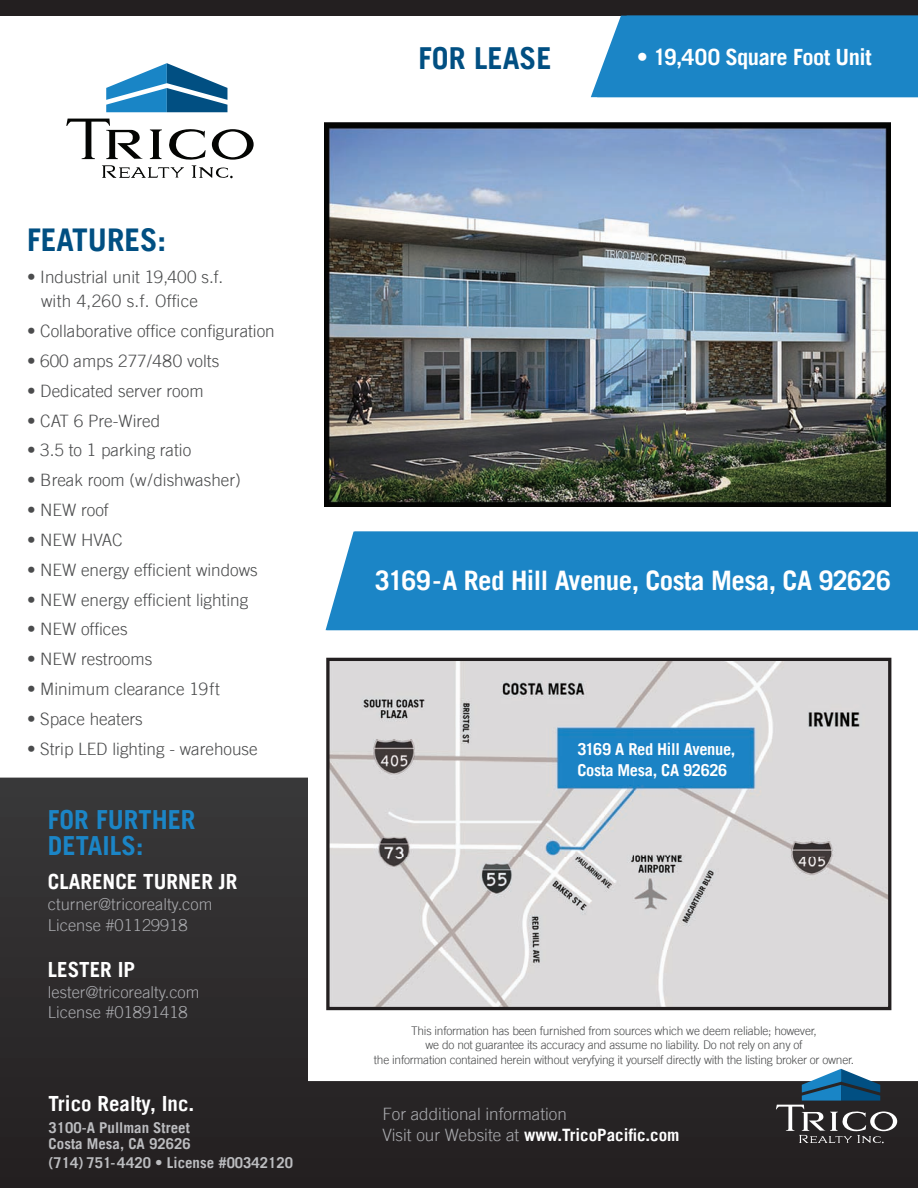
<style>
.page{position:relative;width:918px;height:1188px;background:#fff}
.page>*{position:absolute;margin:0;border:0;box-sizing:border-box;transform-origin:0 0}
.t1{font:700 31.35px "Trade Gothic LT";color:#014f82}
.t2{font:700 30.3px "Trade Gothic LT";color:#014f82}
.t3{font:700 26.85px "Trade Gothic LT";letter-spacing:-.02em;color:#fff}
.t4{font:700 26.25px/25.3px "Trade Gothic LT";color:#1b85c6}
.t5{font:700 22.35px "Trade Gothic LT";letter-spacing:-.02em;color:#fff}
.t6{font:700 20.85px "Trade Gothic LT";color:#fff}
.t7{font:300 17.1px/23.9px "Trade Gothic LT";color:#4b4c4d}
.t8{font:300 17.1px/20.9px "Trade Gothic LT";color:#a8a9ad}
.t9{font:300 16.5px/21px "Trade Gothic LT";color:#a8a9ad}
.t10{font:700 16.5px/21px "Trade Gothic LT";letter-spacing:-.02em;color:#fff}
.t11{font:700 15px/15.9px "Trade Gothic LT";color:#bcbdc0}
.t12{font:300 12px/14.4px "Trade Gothic LT";letter-spacing:-.02em;color:#4b4c4d;text-align:center}
.s1{font-weight:700;color:#fff}
</style>
<div class="page">
<div style="left:327px;top:532px;width:591px;height:98px;background:#1b85c6"></div>
<img style="left:325px;top:123px;width:566px;height:383px">
<svg style="left:0;top:778px;width:918px;height:410px;background:#2b2829"></svg>
<div style="left:0;top:0;width:918px;height:16px;background:#231f20"></div>
<div style="left:591px;top:15px;width:327px;height:82px;background:#1b85c6"></div>
<div style="left:308px;top:632px;width:610px;height:449px;background:#fff"></div>
<img style="left:330px;top:662px;width:557px;height:344px">
<div style="left:326px;top:658px;width:565px;height:352px;border:3px solid #231f20"></div>
<svg style="left:776px;top:1069px;width:121px;height:74px"></svg>
<svg style="left:106px;top:63px;width:121px;height:49px"></svg>
<svg style="left:66px;top:119px;width:188px;height:59px"></svg>
<h1 class="t1" style="left:27px;top:220px;width:141px">FEATURES:</h1>
<p class="t7" style="left:41px;top:265px;width:184px;text-indent:-14px">• Industrial unit 19,400 s.f. with 4,260 s.f. Office</p>
<p class="t7" style="left:27px;top:319px;width:249px">• Collaborative office configuration</p>
<p class="t7" style="left:27px;top:349px;width:194px">• 600 amps 277/480 volts</p>
<p class="t7" style="left:27px;top:379px;width:178px">• Dedicated server room</p>
<p class="t7" style="left:27px;top:408px;width:135px">• CAT 6 Pre-Wired</p>
<p class="t7" style="left:27px;top:438px;width:166px">• 3.5 to 1 parking ratio</p>
<p class="t7" style="left:27px;top:468px;width:215px">• Break room (w/dishwasher)</p>
<p class="t7" style="left:27px;top:498px;width:83px">• NEW roof</p>
<p class="t7" style="left:27px;top:528px;width:97px">• NEW HVAC</p>
<p class="t7" style="left:27px;top:558px;width:232px">• NEW energy efficient windows</p>
<p class="t7" style="left:27px;top:587px;width:223px">• NEW energy efficient lighting</p>
<p class="t7" style="left:27px;top:617px;width:102px">• NEW offices</p>
<p class="t7" style="left:27px;top:647px;width:127px">• NEW restrooms</p>
<p class="t7" style="left:27px;top:677px;width:194px">• Minimum clearance 19ft</p>
<p class="t7" style="left:27px;top:707px;width:117px">• Space heaters</p>
<p class="t7" style="left:27px;top:737px;width:232px">• Strip LED lighting - warehouse</p>
<h3 class="t4" style="left:48px;top:807px;width:149px">FOR FURTHER<br>DETAILS:</h3>
<p class="t6" style="left:48px;top:869px;width:191px">CLARENCE TURNER JR</p>
<p class="t9" style="left:48px;top:893px;width:166px">cturner@tricorealty.com<br>License #01129918</p>
<p class="t6" style="left:48px;top:956px;width:89px">LESTER IP</p>
<p class="t9" style="left:48px;top:981px;width:153px">lester@tricorealty.com<br>License #01891418</p>
<p class="t6" style="left:49px;top:1091px;width:147px">Trico Realty, Inc.</p>
<p class="t11" style="left:49px;top:1120px;width:144px">3100-A Pullman Street<br>Costa Mesa, CA 92626</p>
<p class="t11" style="left:49px;top:1155px;width:246px">(714) 751-4420 • License #00342120</p>
<h2 class="t2" style="left:419px;top:40px;width:135px">FOR LEASE</h2>
<h3 class="t5" style="left:637px;top:43px;width:236px">• 19,400 Square Foot Unit</h3>
<h3 class="t3" style="left:375px;top:564px;width:518px">3169-A Red Hill Avenue, Costa Mesa, CA 92626</h3>
<p class="t10" style="left:577px;top:738px;width:160px">3169 A Red Hill Avenue,<br>Costa Mesa, CA 92626</p>
<p class="t12" style="left:374px;top:1023px;width:482px">This information has been furnished from sources which we deem reliable; however,<br>we do not guarantee its accuracy and assume no liability. Do not rely on any of<br>the information contained herein without veryfying it yourself directly with the listing broker or owner.</p>
<p class="t8" style="left:382px;top:1104px;width:299px">For additional information<br>Visit our Website at <span class="s1">www.TricoPacific.com</span></p>
</div>
